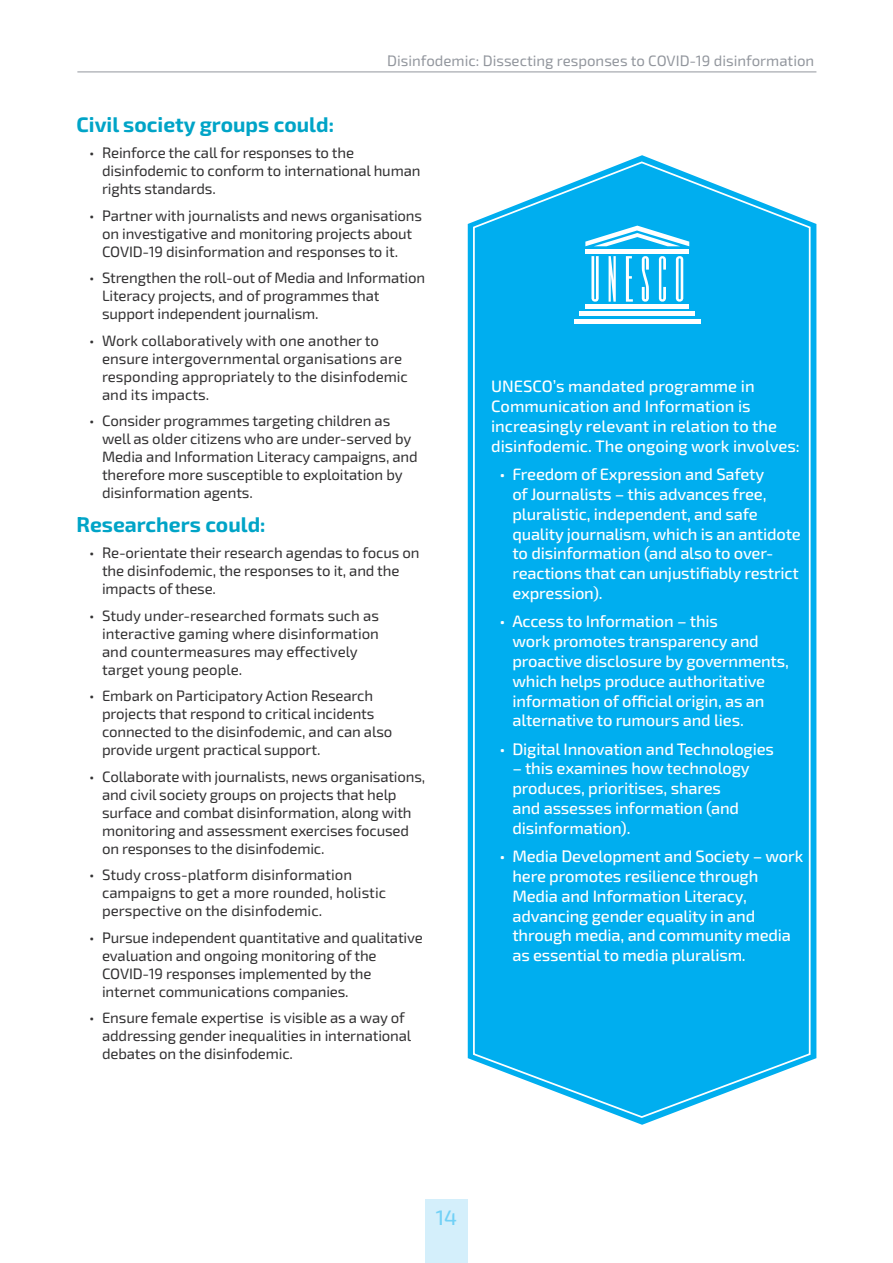
<style>
.page{position:relative;width:893px;height:1263px;background:#fff}
.page>*{position:absolute;margin:0;border:0;box-sizing:border-box;transform-origin:0 0}
.t1{font:700 21px "Exo 2";color:#00a4c7}
.t2{font:500 21px "Exo 2";color:#72d1f6}
.t3{font:500 16.5px/19.8px "Exo 2";letter-spacing:-.01em;color:#fff}
.t4{font:15px/18px "Exo 2";letter-spacing:-.01em;color:#333233}
.t5{font:15px "Exo 2";color:#93979e}
</style>
<div class="page">
<hr style="left:77px;top:72px;width:739px;height:1px;background:#93979e">
<div style="left:425px;top:1199px;width:43px;height:64px;background:#d4effb"></div>
<svg style="left:468px;top:155px;width:348px;height:970px;fill:#00aeef"></svg>
<svg style="left:472px;top:160px;width:340px;height:959px"></svg>
<hr style="left:585px;top:304px;width:104px;height:4px;background:#fff">
<div style="left:579px;top:311px;width:116px;height:5px;background:#fff"></div>
<hr style="left:574px;top:319px;width:127px;height:4px;background:#fff">
<hr style="left:585px;top:249px;width:104px;height:4px;background:#fff">
<svg style="left:585px;top:226px;width:104px;height:20px"></svg>
<svg style="left:591px;top:256px;width:8px;height:46px"></svg>
<svg style="left:609px;top:256px;width:7px;height:46px"></svg>
<svg style="left:626px;top:256px;width:7px;height:46px"></svg>
<svg style="left:659px;top:256px;width:7px;height:46px"></svg>
<svg style="left:676px;top:256px;width:7px;height:46px"></svg>
<svg style="left:642px;top:256px;width:7px;height:46px"></svg>
<p class="t5" style="left:387px;top:50px;width:429px">Disinfodemic: Dissecting responses to COVID-19 disinformation</p>
<h1 class="t1" style="left:77px;top:109px;width:259px">Civil society groups could:</h1>
<p class="t4" style="left:102px;top:143px;width:320px;text-indent:-13px">• Reinforce the call for responses to the disinfodemic to conform to international human rights standards.</p>
<p class="t4" style="left:102px;top:206px;width:322px;text-indent:-13px">• Partner with journalists and news organisations on investigative and monitoring projects about<br>COVID-19 disinformation and responses to it.</p>
<p class="t4" style="left:102px;top:268px;width:325px;text-indent:-13px">• Strengthen the roll-out of Media and Information<br>Literacy projects, and of programmes that support independent journalism.</p>
<p class="t4" style="left:102px;top:331px;width:307px;text-indent:-13px">• Work collaboratively with one another to ensure intergovernmental organisations are responding appropriately to the disinfodemic and its impacts.</p>
<p class="t4" style="left:102px;top:411px;width:317px;text-indent:-13px">• Consider programmes targeting children as well as older citizens who are under-served by Media and Information Literacy campaigns, and therefore more susceptible to exploitation by disinformation agents.</p>
<h1 class="t1" style="left:77px;top:510px;width:191px">Researchers could:</h1>
<p class="t4" style="left:102px;top:543px;width:319px;text-indent:-13px">• Re-orientate their research agendas to focus on the disinfodemic, the responses to it, and the impacts of these.</p>
<p class="t4" style="left:102px;top:606px;width:279px;text-indent:-13px">• Study under-researched formats such as interactive gaming where disinformation and countermeasures may effectively target young people.</p>
<p class="t4" style="left:102px;top:686px;width:292px;text-indent:-13px">• Embark on Participatory Action Research projects that respond to critical incidents connected to the disinfodemic, and can also provide urgent practical support.</p>
<p class="t4" style="left:102px;top:767px;width:325px;text-indent:-13px">• Collaborate with journalists, news organisations, and civil society groups on projects that help surface and combat disinformation, along with monitoring and assessment exercises focused on responses to the disinfodemic.</p>
<p class="t4" style="left:102px;top:865px;width:286px;text-indent:-13px">• Study cross-platform disinformation campaigns to get a more rounded, holistic perspective on the disinfodemic.</p>
<p class="t4" style="left:102px;top:928px;width:322px;text-indent:-13px">• Pursue independent quantitative and qualitative evaluation and ongoing monitoring of the COVID-19 responses implemented by the internet communications companies.</p>
<p class="t4" style="left:102px;top:1008px;width:311px;text-indent:-13px">• Ensure female expertise is visible as a way of addressing gender inequalities in international debates on the disinfodemic.</p>
<p class="t3" style="left:491px;top:376px;width:310px">UNESCO’s mandated programme in Communication and Information is increasingly relevant in relation to the disinfodemic. The ongoing work involves:</p>
<p class="t3" style="left:512px;top:464px;width:290px;text-indent:-13px">• Freedom of Expression and Safety<br>of Journalists – this advances free, pluralistic, independent, and safe quality journalism, which is an antidote to disinformation (and also to over&shy;reactions that can unjustifiably restrict expression).</p>
<p class="t3" style="left:512px;top:611px;width:278px;text-indent:-13px">• Access to Information – this<br>work promotes transparency and proactive disclosure by governments, which helps produce authoritative information of official origin, as an alternative to rumours and lies.</p>
<p class="t3" style="left:500px;top:738px;width:276px">• Digital Innovation and Technologies</p>
<p class="t3" style="left:512px;top:758px;width:239px">– this examines how technology produces, prioritises, shares and assesses information (and disinformation).</p>
<p class="t3" style="left:512px;top:846px;width:292px;text-indent:-13px">• Media Development and Society – work here promotes resilience through Media and Information Literacy, advancing gender equality in and through media, and community media as essential to media pluralism.</p>
<h1 class="t2" style="left:436px;top:1203px;width:23px">14</h1>
</div>
